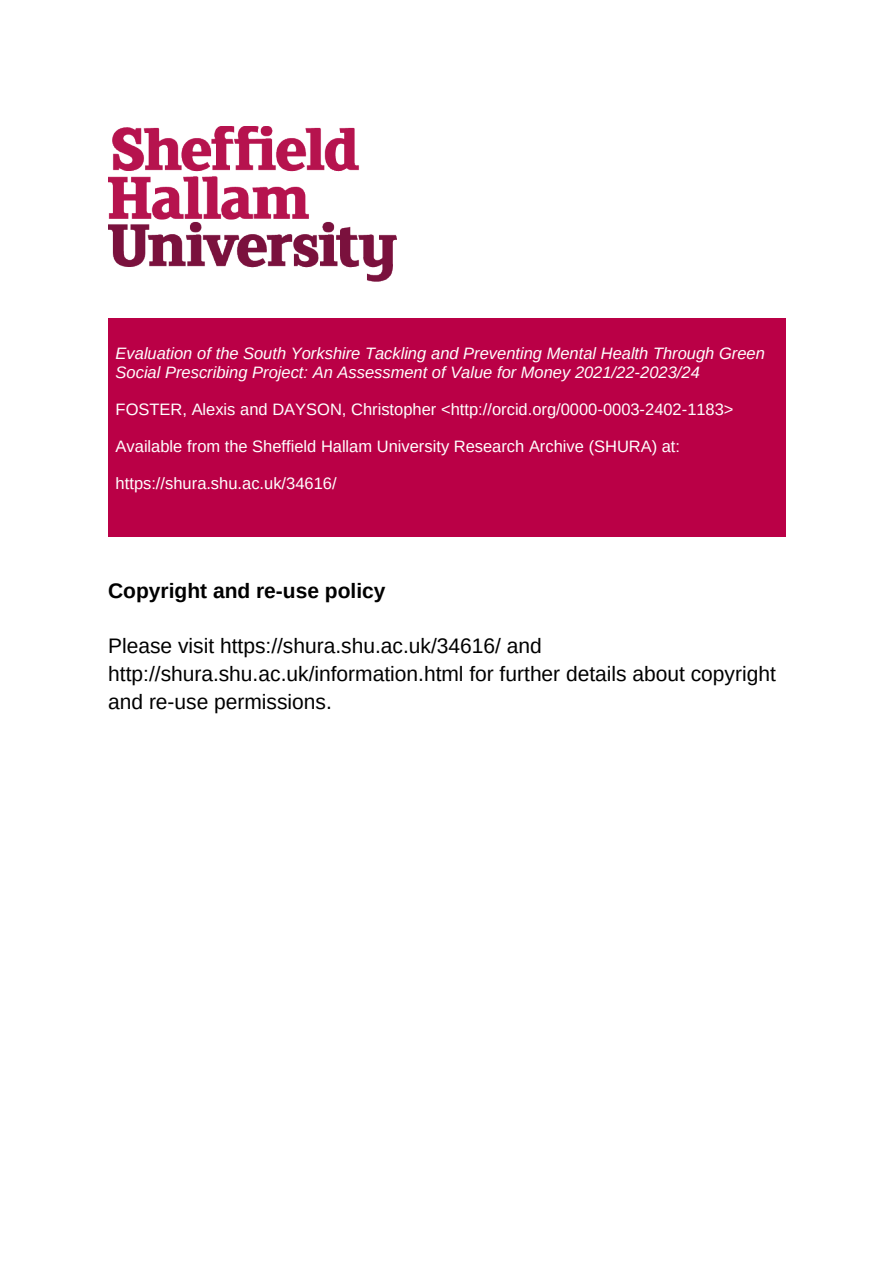
<style>
.page{position:relative;width:893px;height:1263px;background:#fff}
.page>*{position:absolute;margin:0;border:0;box-sizing:border-box;transform-origin:0 0}
.t1{font:21px/27.8px "Liberation Sans";color:#000}
.t2{font:700 21px "Liberation Sans";color:#000}
.t3{font:16.5px "Liberation Sans";color:#fff}
.t4{font:italic 16.5px/19px "Liberation Sans";color:#fff}
</style>
<div class="page">
<div style="left:108px;top:318px;width:677px;height:219px;background:#ba0046"></div>
<img style="left:108px;top:126px;width:289px;height:155px">
<p class="t4" style="left:116px;top:344px;width:651px">Evaluation of the South Yorkshire Tackling and Preventing Mental Health Through Green<br>Social Prescribing Project: An Assessment of Value for Money 2021/22-2023/24</p>
<p class="t3" style="left:116px;top:400px;width:619px">FOSTER, Alexis and DAYSON, Christopher &lt;http://orcid.org/0000-0003-2402-1183&gt;</p>
<p class="t3" style="left:116px;top:437px;width:566px">Available from the Sheffield Hallam University Research Archive (SHURA) at:</p>
<p class="t3" style="left:116px;top:474px;width:222px">https://shura.shu.ac.uk/34616/</p>
<p class="t2" style="left:108px;top:579px;width:279px">Copyright and re-use policy</p>
<p class="t1" style="left:108px;top:632px;width:669px">Please visit https://shura.shu.ac.uk/34616/ and http://shura.shu.ac.uk/information.html for further details about copyright and re-use permissions.</p>
</div>
